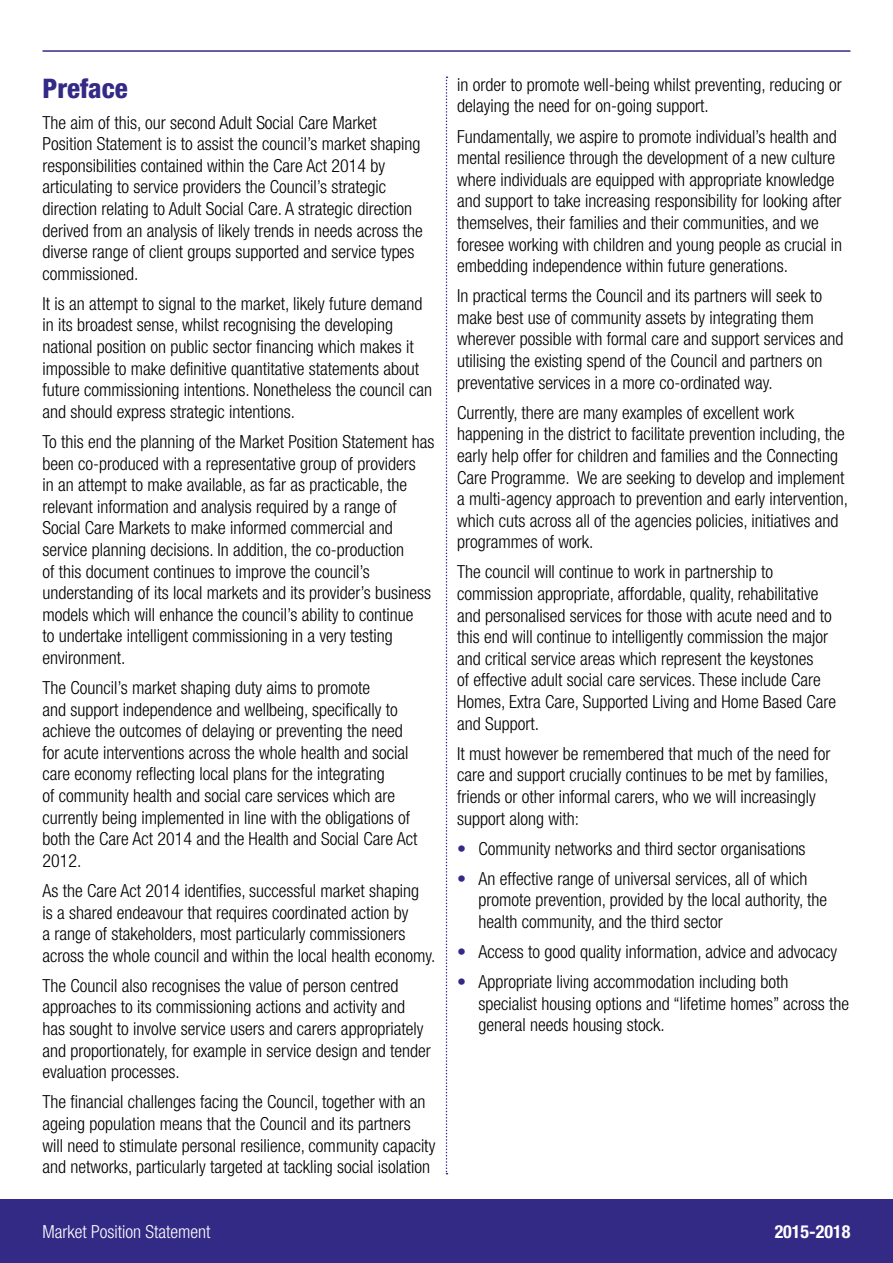
<style>
.page{position:relative;width:893px;height:1263px;background:#fff}
.page>*{position:absolute;margin:0;border:0;box-sizing:border-box;transform-origin:0 0}
.t1{font:800 condensed 27px "Helvetica Neue";color:#332a86}
.t2{font:300 condensed 18px/21.6px "Helvetica Neue";color:#000}
.t3{font:300 condensed 18px "Helvetica Neue";color:#fff}
.t4{font:700 condensed 18px "Helvetica Neue";color:#fff}
.s1{color:#332a86}
</style>
<div class="page">
<div style="left:0;top:1199px;width:893px;height:64px;background:#332a86"></div>
<hr style="left:43px;top:50px;width:807px;height:2px;background:#332a86">
<svg style="left:446px;top:77px;width:1px;height:1097px"></svg>
<h1 class="t1" style="left:43px;top:72px;width:87px">Preface</h1>
<p class="t2" style="left:43px;top:111px;width:382px">The aim of this, our second Adult Social Care Market Position Statement is to assist the council’s market shaping responsibilities contained within the Care Act 2014 by articulating to service providers the Council’s strategic direction relating to Adult Social Care. A strategic direction derived from an analysis of likely trends in needs across the diverse range of client groups supported and service types commissioned.</p>
<p class="t2" style="left:43px;top:292px;width:391px">It is an attempt to signal to the market, likely future demand in its broadest sense, whilst recognising the developing national position on public sector financing which makes it impossible to make definitive quantitative statements about future commissioning intentions. Nonetheless the council can and should express strategic intentions.</p>
<p class="t2" style="left:43px;top:431px;width:394px">To this end the planning of the Market Position Statement has been co-produced with a representative group of providers<br>in an attempt to make available, as far as practicable, the relevant information and analysis required by a range of Social Care Markets to make informed commercial and service planning decisions. In addition, the co-production<br>of this document continues to improve the council’s understanding of its local markets and its provider’s business models which will enhance the council’s ability to continue<br>to undertake intelligent commissioning in a very testing environment.</p>
<p class="t2" style="left:43px;top:677px;width:376px">The Council’s market shaping duty aims to promote<br>and support independence and wellbeing, specifically to achieve the outcomes of delaying or preventing the need for acute interventions across the whole health and social care economy reflecting local plans for the integrating<br>of community health and social care services which are currently being implemented in line with the obligations of both the Care Act 2014 and the Health and Social Care Act 2012.</p>
<p class="t2" style="left:43px;top:880px;width:395px">As the Care Act 2014 identifies, successful market shaping<br>is a shared endeavour that requires coordinated action by<br>a range of stakeholders, most particularly commissioners across the whole council and within the local health economy.</p>
<p class="t2" style="left:43px;top:974px;width:390px">The Council also recognises the value of person centred approaches to its commissioning actions and activity and has sought to involve service users and carers appropriately and proportionately, for example in service design and tender evaluation processes.</p>
<p class="t2" style="left:43px;top:1091px;width:394px">The financial challenges facing the Council, together with an ageing population means that the Council and its partners will need to stimulate personal resilience, community capacity and networks, particularly targeted at tackling social isolation</p>
<p class="t2" style="left:457px;top:74px;width:386px">in order to promote well-being whilst preventing, reducing or delaying the need for on-going support.</p>
<p class="t2" style="left:457px;top:125px;width:386px">Fundamentally, we aspire to promote individual’s health and mental resilience through the development of a new culture where individuals are equipped with appropriate knowledge and support to take increasing responsibility for looking after themselves, their families and their communities, and we foresee working with children and young people as crucial in embedding independence within future generations.</p>
<p class="t2" style="left:457px;top:285px;width:388px">In practical terms the Council and its partners will seek to make best use of community assets by integrating them wherever possible with formal care and support services and utilising the existing spend of the Council and partners on preventative services in a more co-ordinated way.</p>
<p class="t2" style="left:457px;top:401px;width:392px">Currently, there are many examples of excellent work happening in the district to facilitate prevention including, the early help offer for children and families and the Connecting Care Programme. We are seeking to develop and implement a multi-agency approach to prevention and early intervention, which cuts across all of the agencies policies, initiatives and programmes of work.</p>
<p class="t2" style="left:457px;top:561px;width:381px">The council will continue to work in partnership to commission appropriate, affordable, quality, rehabilitative and personalised services for those with acute need and to this end will continue to intelligently commission the major and critical service areas which represent the keystones<br>of effective adult social care services. These include Care Homes, Extra Care, Supported Living and Home Based Care and Support.</p>
<p class="t2" style="left:457px;top:742px;width:375px">It must however be remembered that much of the need for care and support crucially continues to be met by families, friends or other informal carers, who we will increasingly support along with:</p>
<p class="t2" style="left:457px;top:837px;width:350px"><span class="s1">•</span> Community networks and third sector organisations</p>
<p class="t2" style="left:478px;top:867px;width:350px;text-indent:-21px"><span class="s1">•</span> An effective range of universal services, all of which promote prevention, provided by the local authority, the health community, and the third sector</p>
<p class="t2" style="left:457px;top:941px;width:382px"><span class="s1">•</span> Access to good quality information, advice and advocacy</p>
<p class="t2" style="left:478px;top:971px;width:372px;text-indent:-21px"><span class="s1">•</span> Appropriate living accommodation including both specialist housing options and “lifetime homes” across the general needs housing stock.</p>
<p class="t3" style="left:43px;top:1221px;width:169px">Market Position Statement</p>
<p class="t4" style="left:775px;top:1221px;width:77px">2015-2018</p>
</div>
